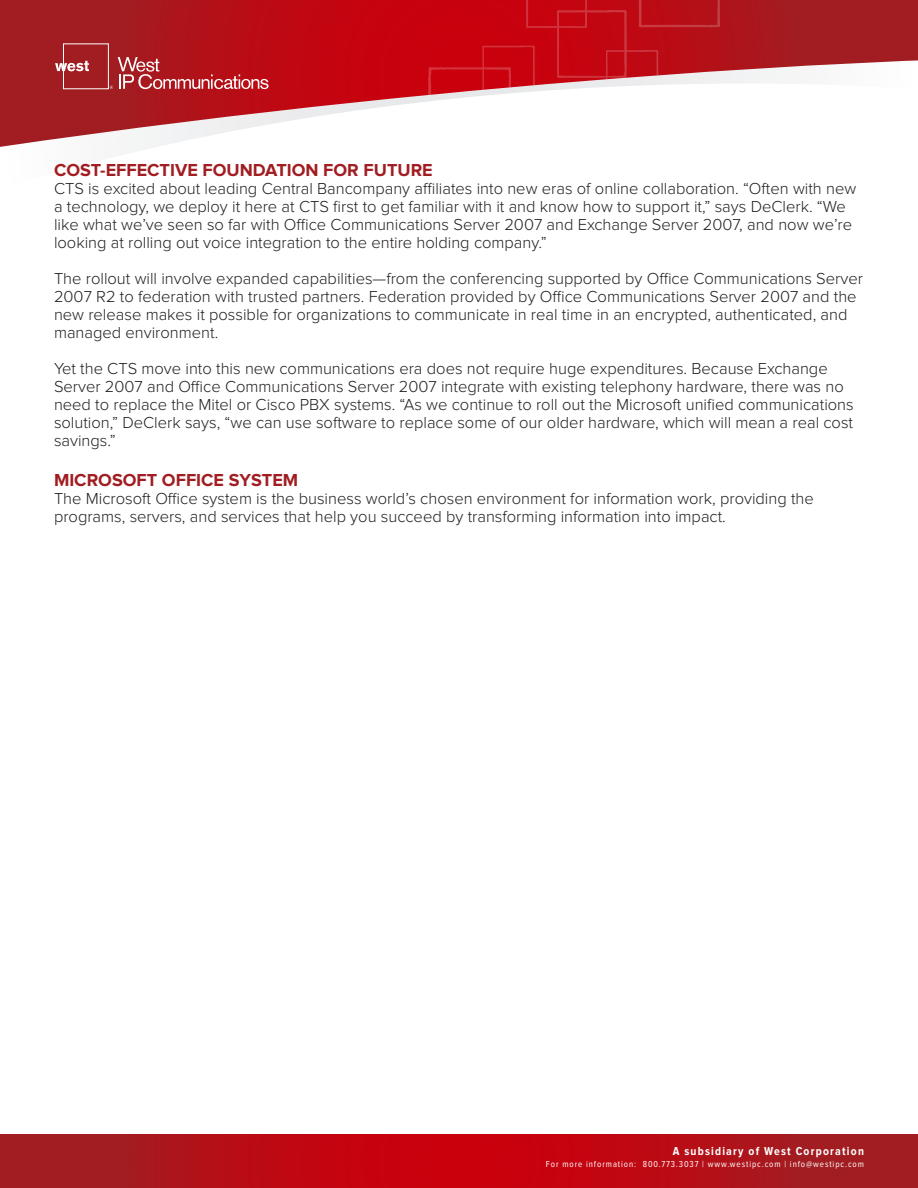
<style>
.page{position:relative;width:918px;height:1188px;background:#fff}
.page>*{position:absolute;margin:0;border:0;box-sizing:border-box;transform-origin:0 0}
.t1{font:700 18px "Proxima Nova S";color:#a11d21}
.t2{font:300 16.5px/18px "Proxima Nova";color:#231f20}
.t3{font:700 12px "Proxima Nova Cond";letter-spacing:.1em;color:#fff}
.t4{font:9px "Proxima Nova Cond";letter-spacing:.1em;color:#fff}
</style>
<div class="page">
<svg style="left:0;top:1134px;width:918px;height:54px;background:#b50e17"></svg>
<svg style="left:0;top:0;width:918px;height:147px"></svg>
<svg style="left:349px;top:0;width:371px;height:147px"></svg>
<div style="left:63px;top:44px;width:46px;height:45px;border:1px solid #fff"></div>
<svg style="left:55px;top:61px;width:34px;height:10px"></svg>
<svg style="left:110px;top:57px;width:159px;height:32px;background:#bc393f"></svg>
<p class="t1" style="left:54px;top:160px;width:380px">COST-EFFECTIVE FOUNDATION FOR FUTURE</p>
<p class="t2" style="left:54px;top:180px;width:804px">CTS is excited about leading Central Bancompany affiliates into new eras of online collaboration. “Often with new a technology, we deploy it here at CTS first to get familiar with it and know how to support it,” says DeClerk. “We like what we’ve seen so far with Office Communications Server 2007 and Exchange Server 2007, and now we’re looking at rolling out voice integration to the entire holding company.”</p>
<p class="t2" style="left:54px;top:270px;width:811px">The rollout will involve expanded capabilities—from the conferencing supported by Office Communications Server 2007 R2 to federation with trusted partners. Federation provided by Office Communications Server 2007 and the new release makes it possible for organizations to communicate in real time in an encrypted, authenticated, and managed environment.</p>
<p class="t2" style="left:54px;top:360px;width:801px">Yet the CTS move into this new communications era does not require huge expenditures. Because Exchange Server 2007 and Office Communications Server 2007 integrate with existing telephony hardware, there was no need to replace the Mitel or Cisco PBX systems. “As we continue to roll out the Microsoft unified communications solution,” DeClerk says, “we can use software to replace some of our older hardware, which will mean a real cost savings.”</p>
<p class="t1" style="left:54px;top:470px;width:246px">MICROSOFT OFFICE SYSTEM</p>
<p class="t2" style="left:54px;top:490px;width:761px">The Microsoft Office system is the business world’s chosen environment for information work, providing the programs, servers, and services that help you succeed by transforming information into impact.</p>
<p class="t3" style="left:673px;top:1144px;width:193px">A subsidiary of West Corporation</p>
<p class="t4" style="left:546px;top:1159px;width:320px">For more information: 800.773.3037 | www.westipc.com | info@westipc.com</p>
</div>
